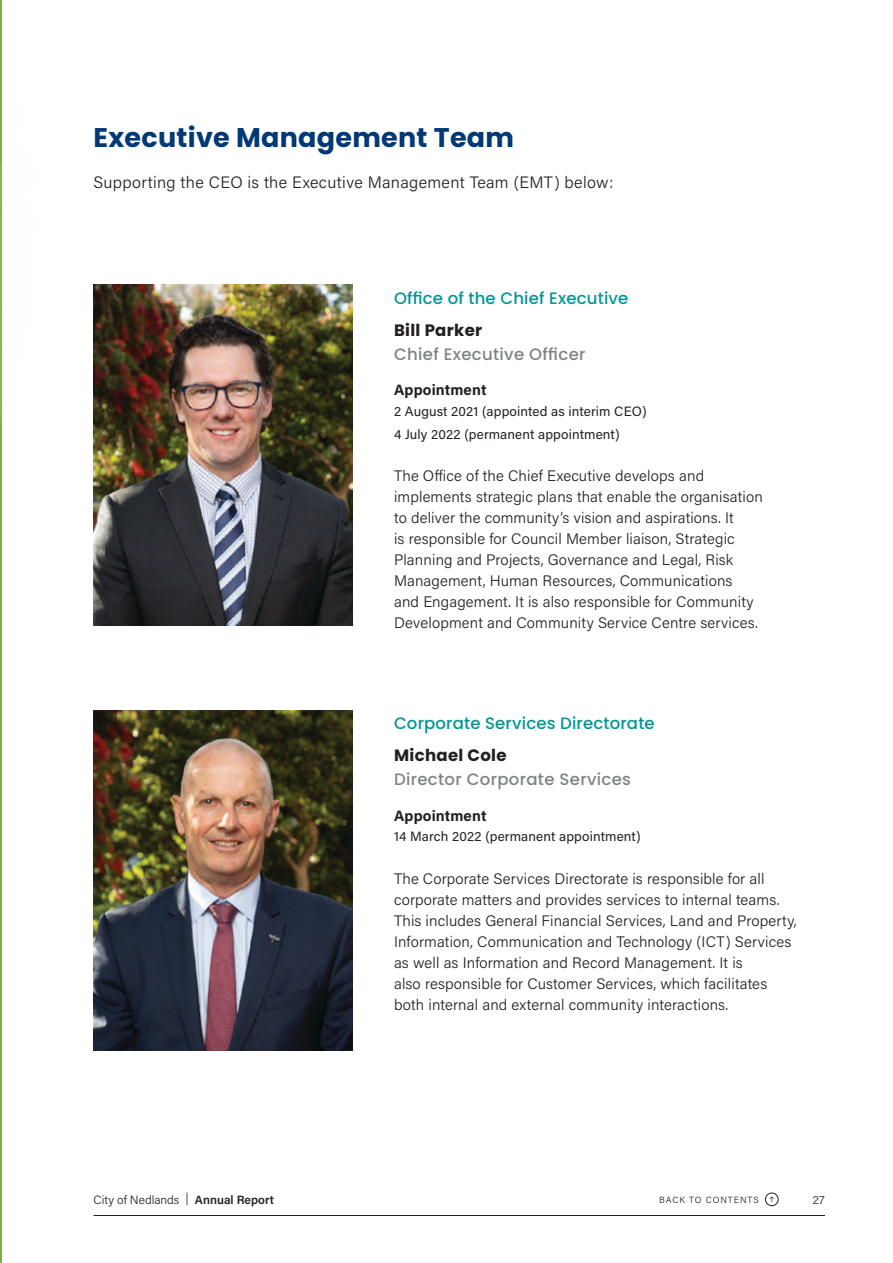
<style>
.page{position:relative;width:893px;height:1263px;background:#fff}
.page>*{position:absolute;margin:0;border:0;box-sizing:border-box;transform-origin:0 0}
.Sub_1_-_Blue{font:700 27px "Poppins";letter-spacing:.01em;color:#003976}
.Body_-_Black{font:300 16.5px "Acumin Pro";letter-spacing:.02em;color:#231f20}
.Sub_4_-_Black{font:500 16.5px "Poppins";letter-spacing:.01em;color:#009697}
.Body_-_Black-2{font:500 16.5px "Poppins";letter-spacing:.02em;color:#808285}
.Body_-_Black-3{font:700 16.5px "Poppins";letter-spacing:.02em;color:#231f20}
.Body_Small_-_White{font:300 15.15px/21px "Acumin Pro";letter-spacing:.01em;color:#231f20}
.Body_Small_-_Black{font:300 15.15px/21px "Acumin Pro";letter-spacing:.01em;color:#231f20}
.Body_Small_-_White-2{font:700 15px "Acumin Pro";letter-spacing:.01em;color:#231f20}
.Body_Small_-_White-3{font:13.5px/22.5px "Acumin Pro";letter-spacing:.01em;color:#231f20}
.t1{font:300 12px "Acumin Pro";letter-spacing:.005em;color:#231f20}
.t2{font:300 9px "Acumin Pro";letter-spacing:.1em;color:#231f20}
.s1{font-weight:600}
</style>
<div class="page">
<hr style="left:0;top:0;width:1px;height:1263px;background:#7cb13e">
<img style="left:153px;top:285px;width:200px;height:340px">
<img style="left:94px;top:710px;width:259px;height:340px">
<img style="left:0;top:0;width:153px;height:854px">
<hr style="left:94px;top:1215px;width:731px;height:1px;background:#231f20">
<svg style="left:770px;top:1196px;width:4px;height:6px"></svg>
<div style="left:765px;top:1193px;width:13px;height:13px;border:1px solid #231f20;border-radius:50%"></div>
<p class="Sub_1_-_Blue" style="left:94px;top:122px;width:422px">Executive Management Team</p>
<p class="Body_-_Black" style="left:94px;top:171px;width:521px">Supporting the CEO is the Executive Management Team (EMT) below:</p>
<p class="Sub_4_-_Black" style="left:394px;top:288px;width:236px">Office of the Chief Executive</p>
<p class="Body_-_Black-3" style="left:394px;top:321px;width:90px">Bill Parker</p>
<p class="Body_-_Black-2" style="left:394px;top:345px;width:193px">Chief Executive Officer</p>
<p class="Body_Small_-_White-2" style="left:394px;top:380px;width:94px">Appointment</p>
<p class="Body_Small_-_White-3" style="left:394px;top:400px;width:254px">2 August 2021 (appointed as interim CEO)<br>4 July 2022 (permanent appointment)</p>
<p class="Body_Small_-_White" style="left:394px;top:465px;width:370px">The Office of the Chief Executive develops and implements strategic plans that enable the organisation to deliver the community’s vision and aspirations. It<br>is responsible for Council Member liaison, Strategic Planning and Projects, Governance and Legal, Risk Management, Human Resources, Communications<br>and Engagement. It is also responsible for Community Development and Community Service Centre services.</p>
<p class="Sub_4_-_Black" style="left:394px;top:714px;width:262px">Corporate Services Directorate</p>
<p class="Body_-_Black-3" style="left:394px;top:746px;width:114px">Michael Cole</p>
<p class="Body_-_Black-2" style="left:394px;top:770px;width:239px">Director Corporate Services</p>
<p class="Body_Small_-_White-2" style="left:394px;top:805px;width:94px">Appointment</p>
<p class="Body_Small_-_White-3" style="left:394px;top:825px;width:248px">14 March 2022 (permanent appointment)</p>
<p class="Body_Small_-_Black" style="left:394px;top:867px;width:404px">The Corporate Services Directorate is responsible for all corporate matters and provides services to internal teams.<br>This includes General Financial Services, Land and Property, Information, Communication and Technology (ICT) Services as well as Information and Record Management. It is<br>also responsible for Customer Services, which facilitates both internal and external community interactions.</p>
<p class="t1" style="left:94px;top:1191px;width:182px">City of Nedlands | <span class="s1">Annual Report</span></p>
<p class="t2" style="left:659px;top:1194px;width:101px">BACK TO CONTENTS</p>
<p class="t1" style="left:813px;top:1191px;width:13px">27</p>
</div>
